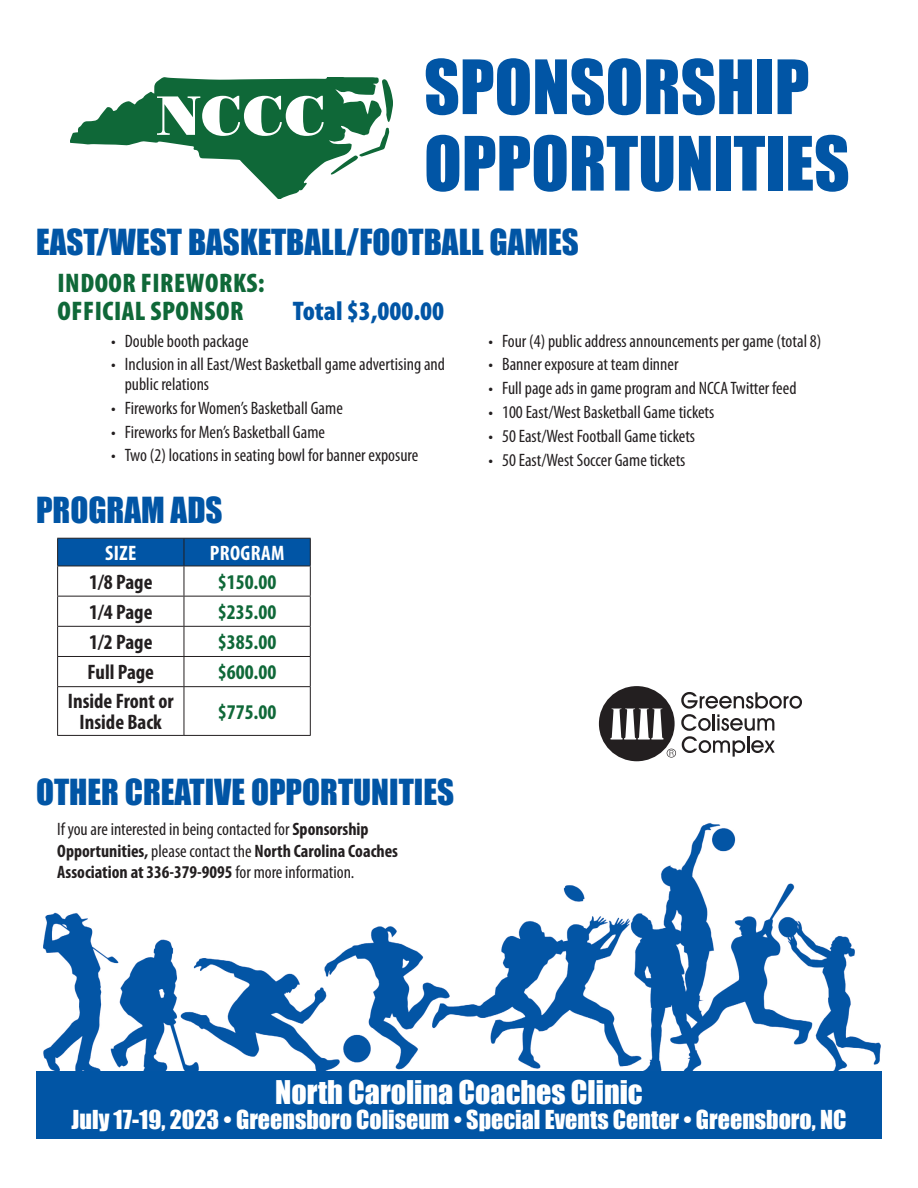
<style>
.page{position:relative;width:918px;height:1188px;background:#fff}
.page>*{position:absolute;margin:0;border:0;box-sizing:border-box;transform-origin:0 0}
.t1{font:69.15px/76.5px "Impact";color:#0155a5}
.t2{font:55.35px "Poster Bodoni BT";color:#fff}
.t3{font:33px "Impact";color:#0155a5}
.t4{font:30px "Impact";color:#fff}
.t5{font:900 condensed 27px "Myriad Pro";letter-spacing:.02em;color:#0f6838}
.t6{font:900 condensed 27px "Myriad Pro";color:#0155a5}
.t7{font:24px "Impact";color:#fff}
.t8{font:700 condensed 21px/21px "Myriad Pro";color:#231f20;text-align:center}
.t9{font:700 condensed 21px "Myriad Pro";color:#0f6838}
.t10{font:700 condensed 21px "Myriad Pro";letter-spacing:.02em;color:#fff}
.t11{font:condensed 18px/21.6px "Myriad Pro";color:#231f20}
.s1{font-weight:700}
</style>
<div class="page">
<img style="left:36px;top:823px;width:846px;height:249px">
<div style="left:36px;top:1072px;width:846px;height:67px;background:#0155a5"></div>
<div style="left:599px;top:686px;width:76px;height:75px;background:#231f20;border-radius:50%"></div>
<svg style="left:610px;top:692px;width:192px;height:66px"></svg>
<svg style="left:57px;top:538px;width:254px;height:28px;background:#03529d"></svg>
<hr style="left:57px;top:566px;width:127px;height:1px;background:#231f20">
<hr style="left:57px;top:566px;width:1px;height:30px;background:#231f20">
<hr style="left:184px;top:566px;width:127px;height:1px;background:#231f20">
<hr style="left:184px;top:566px;width:1px;height:30px;background:#231f20">
<hr style="left:310px;top:566px;width:1px;height:30px;background:#231f20">
<hr style="left:57px;top:596px;width:127px;height:1px;background:#231f20">
<hr style="left:184px;top:596px;width:127px;height:1px;background:#231f20">
<hr style="left:57px;top:626px;width:127px;height:1px;background:#231f20">
<hr style="left:184px;top:626px;width:127px;height:1px;background:#231f20">
<hr style="left:57px;top:656px;width:127px;height:1px;background:#231f20">
<svg style="left:57px;top:597px;width:1px;height:89px"></svg>
<hr style="left:184px;top:656px;width:127px;height:1px;background:#231f20">
<svg style="left:184px;top:597px;width:1px;height:89px"></svg>
<svg style="left:310px;top:597px;width:1px;height:89px"></svg>
<hr style="left:57px;top:686px;width:127px;height:1px;background:#231f20">
<hr style="left:57px;top:687px;width:1px;height:48px;background:#231f20">
<hr style="left:184px;top:686px;width:127px;height:1px;background:#231f20">
<hr style="left:184px;top:687px;width:1px;height:48px;background:#231f20">
<hr style="left:310px;top:687px;width:1px;height:48px;background:#231f20">
<hr style="left:57px;top:735px;width:127px;height:1px;background:#231f20">
<hr style="left:184px;top:735px;width:127px;height:1px;background:#231f20">
<svg style="left:70px;top:78px;width:322px;height:121px"></svg>
<p class="t2" style="left:157px;top:82px;width:171px">NCCC</p>
<p class="t1" style="left:424px;top:47px;width:427px">SPONSORSHIP<br>OPPORTUNITIES</p>
<p class="t3" style="left:36px;top:217px;width:545px">EAST/WEST BASKETBALL/FOOTBALL GAMES</p>
<p class="t5" style="left:58px;top:265px;width:209px">INDOOR FIREWORKS:</p>
<p class="t5" style="left:58px;top:294px;width:188px">OFFICIAL SPONSOR</p>
<p class="t6" style="left:293px;top:294px;width:153px">Total $3,000.00</p>
<p class="t11" style="left:111px;top:330px;width:139px">• Double booth package</p>
<p class="t11" style="left:125px;top:354px;width:322px;line-height:19.5px;text-indent:-14px">• Inclusion in all East/West Basketball game advertising and public relations</p>
<p class="t11" style="left:111px;top:397px;width:233px">• Fireworks for Women’s Basketball Game</p>
<p class="t11" style="left:111px;top:421px;width:215px">• Fireworks for Men’s Basketball Game</p>
<p class="t11" style="left:111px;top:444px;width:309px">• Two (2) locations in seating bowl for banner exposure</p>
<p class="t3" style="left:36px;top:484px;width:188px">PROGRAM ADS</p>
<p class="t10" style="left:105px;top:540px;width:33px">SIZE</p>
<p class="t10" style="left:210px;top:540px;width:76px">PROGRAM</p>
<p class="t8" style="left:89px;top:571px;width:65px">1/8 Page</p>
<p class="t9" style="left:218px;top:569px;width:60px">$150.00</p>
<p class="t8" style="left:89px;top:601px;width:65px">1/4 Page</p>
<p class="t9" style="left:218px;top:599px;width:60px">$235.00</p>
<p class="t8" style="left:89px;top:631px;width:65px">1/2 Page</p>
<p class="t9" style="left:218px;top:629px;width:60px">$385.00</p>
<p class="t8" style="left:87px;top:662px;width:68px">Full Page</p>
<p class="t9" style="left:218px;top:659px;width:60px">$600.00</p>
<p class="t8" style="left:68px;top:690px;width:107px">Inside Front or<br>Inside Back</p>
<p class="t9" style="left:218px;top:699px;width:60px">$775.00</p>
<p class="t3" style="left:36px;top:766px;width:420px">OTHER CREATIVE OPPORTUNITIES</p>
<p class="t11" style="left:57px;top:818px;width:342px">If you are interested in being contacted for <span class="s1">Sponsorship<br>Opportunities,</span> please contact the <span class="s1">North Carolina Coaches<br>Association at 336-379-9095</span> for more information.</p>
<p class="t11" style="left:489px;top:330px;width:334px">• Four (4) public address announcements per game (total 8)</p>
<p class="t11" style="left:489px;top:353px;width:191px">• Banner exposure at team dinner</p>
<p class="t11" style="left:489px;top:377px;width:309px">• Full page ads in game program and NCCA Twitter feed</p>
<p class="t11" style="left:489px;top:401px;width:227px">• 100 East/West Basketball Game tickets</p>
<p class="t11" style="left:489px;top:425px;width:208px">• 50 East/West Football Game tickets</p>
<p class="t11" style="left:489px;top:449px;width:198px">• 50 East/West Soccer Game tickets</p>
<p class="t4" style="left:275px;top:1069px;width:369px">North Carolina Coaches Clinic</p>
<p class="t7" style="left:72px;top:1101px;width:776px">July 17-19, 2023 • Greensboro Coliseum • Special Events Center • Greensboro, NC</p>
</div>
